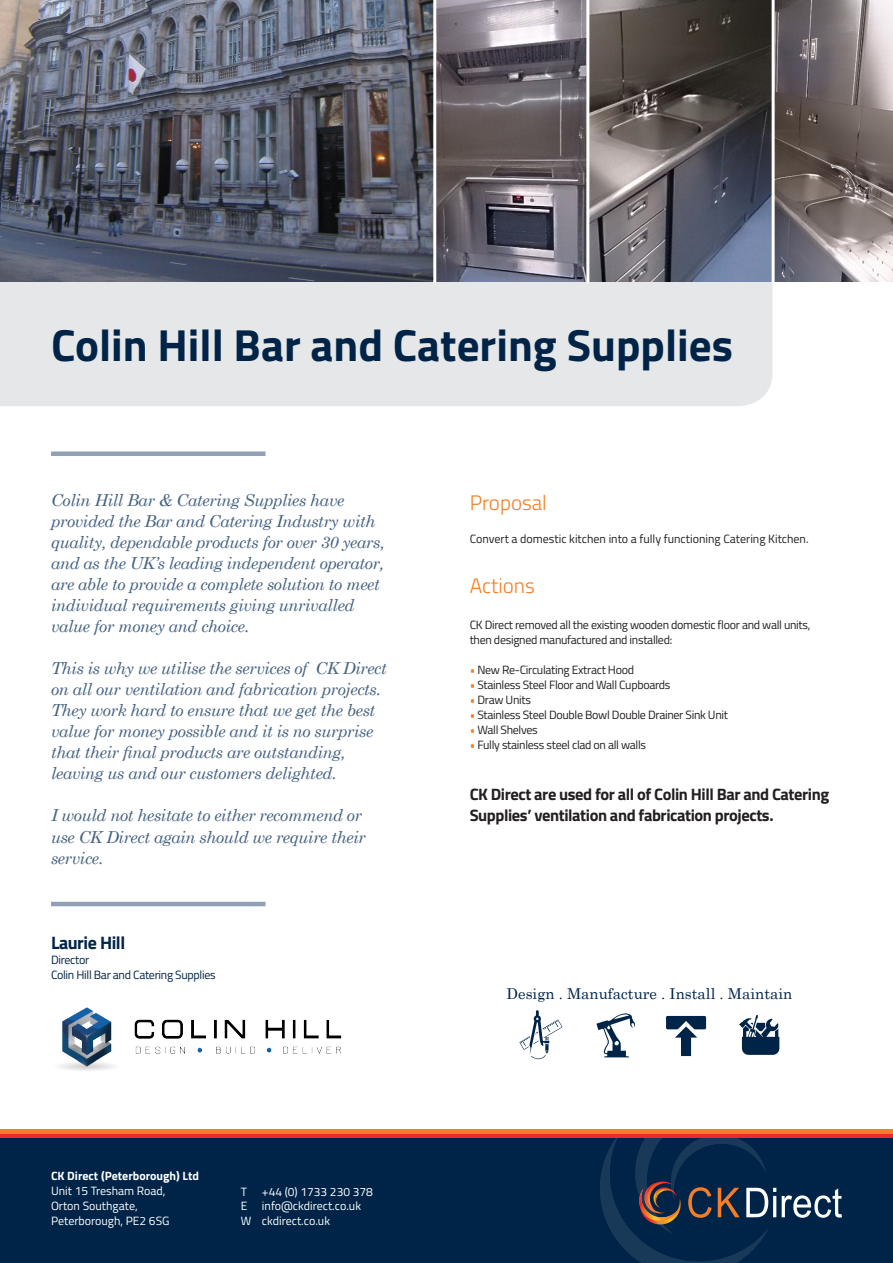
<style>
.page{position:relative;width:893px;height:1263px;background:#fff}
.page>*{position:absolute;margin:0;border:0;box-sizing:border-box;transform-origin:0 0}
.t1{font:700 45px "Titillium";color:#002447}
.t2{font:300 21px "Titillium";color:#f47d23}
.t3{font:700 18px "Titillium";letter-spacing:-.025em;color:#002447}
.t4{font:italic 16.5px/21px "Century Schoolbook";letter-spacing:-.025em;color:#456282}
.t5{font:700 16.5px/21px "Titillium";letter-spacing:-.025em;color:#231f20}
.t6{font:15px "Century Schoolbook";color:#002447}
.t7{font:12px/15px "Titillium";letter-spacing:-.025em;color:#231f20}
.t8{font:12px "Titillium";color:#fff}
.t9{font:12px "Titillium";color:#231f20}
.t10{font:12px "Titillium";letter-spacing:-.025em;color:#002447}
.t11{font:700 12px "Titillium";color:#fff}
.s1{color:#f47d23}
</style>
<div class="page">
<div style="left:0;top:282px;width:772px;height:124px;background:#e6e7e9"></div>
<hr style="left:51px;top:902px;width:215px;height:4px;background:#8fa0b7">
<div style="left:51px;top:451px;width:215px;height:5px;background:#8fa0b7"></div>
<svg style="left:519px;top:1010px;width:43px;height:49px"></svg>
<svg style="left:596px;top:1013px;width:39px;height:44px"></svg>
<svg style="left:739px;top:1015px;width:40px;height:40px"></svg>
<svg style="left:666px;top:1016px;width:40px;height:40px"></svg>
<div style="left:0;top:1137px;width:893px;height:126px;background:#002447"></div>
<svg style="left:782px;top:1188px;width:60px;height:30px"></svg>
<svg style="left:600px;top:1138px;width:176px;height:125px"></svg>
<div style="left:0;top:1129px;width:893px;height:5px;background:#f47d23"></div>
<hr style="left:0;top:1134px;width:893px;height:4px;background:#ee2a25">
<img style="left:0;top:0;width:893px;height:282px">
<hr style="left:433px;top:0;width:3px;height:283px;background:#fff">
<hr style="left:586px;top:0;width:3px;height:283px;background:#fff">
<hr style="left:772px;top:0;width:3px;height:283px;background:#fff">
<img style="left:59px;top:1007px;width:283px;height:64px">
<p class="t1" style="left:51px;top:311px;width:683px">Colin Hill Bar and Catering Supplies</p>
<p class="t4" style="left:51px;top:489px;width:335px">Colin Hill Bar &amp; Catering Supplies have provided the Bar and Catering Industry with quality, dependable products for over 30 years, and as the UK’s leading independent operator, are able to provide a complete solution to meet individual requirements giving unrivalled value for money and choice.</p>
<p class="t4" style="left:51px;top:657px;width:337px">This is why we utilise the services of CK Direct on all our ventilation and fabrication projects.<br>They work hard to ensure that we get the best value for money possible and it is no surprise that their final products are outstanding, leaving us and our customers delighted.</p>
<p class="t4" style="left:51px;top:804px;width:316px">I would not hesitate to either recommend or use CK Direct again should we require their service.</p>
<p class="t3" style="left:51px;top:929px;width:76px">Laurie Hill</p>
<p class="t10" style="left:51px;top:951px;width:40px">Director</p>
<p class="t10" style="left:51px;top:966px;width:166px">Colin Hill Bar and Catering Supplies</p>
<p class="t11" style="left:51px;top:1166px;width:149px">CK Direct (Peterborough) Ltd</p>
<p class="t8" style="left:51px;top:1182px;width:116px">Unit 15 Tresham Road,</p>
<p class="t8" style="left:51px;top:1197px;width:88px">Orton Southgate,</p>
<p class="t8" style="left:51px;top:1212px;width:120px">Peterborough, PE2 6SG</p>
<p class="t8" style="left:241px;top:1183px;width:134px">T +44 (0) 1733 230 378</p>
<p class="t8" style="left:241px;top:1197px;width:122px">E info@ckdirect.co.uk</p>
<p class="t8" style="left:241px;top:1212px;width:91px">W ckdirect.co.uk</p>
<p class="t2" style="left:470px;top:487px;width:79px">Proposal</p>
<p class="t9" style="left:470px;top:530px;width:340px">Convert a domestic kitchen into a fully functioning Catering Kitchen.</p>
<p class="t2" style="left:470px;top:570px;width:67px">Actions</p>
<p class="t7" style="left:470px;top:617px;width:342px">CK Direct removed all the existing wooden domestic floor and wall units, then designed manufactured and installed:</p>
<p class="t7" style="left:470px;top:662px;width:166px"><span class="s1">•</span> New Re-Circulating Extract Hood</p>
<p class="t7" style="left:470px;top:677px;width:202px"><span class="s1">•</span> Stainless Steel Floor and Wall Cupboards</p>
<p class="t7" style="left:470px;top:692px;width:63px"><span class="s1">•</span> Draw Units</p>
<p class="t7" style="left:470px;top:707px;width:260px"><span class="s1">•</span> Stainless Steel Double Bowl Double Drainer Sink Unit</p>
<p class="t7" style="left:470px;top:722px;width:70px"><span class="s1">•</span> Wall Shelves</p>
<p class="t7" style="left:470px;top:737px;width:178px"><span class="s1">•</span> Fully stainless steel clad on all walls</p>
<p class="t5" style="left:470px;top:783px;width:361px">CK Direct are used for all of Colin Hill Bar and Catering<br>Supplies’ ventilation and fabrication projects.</p>
<p class="t6" style="left:506px;top:981px;width:287px">Design . Manufacture . Install . Maintain</p>
</div>
